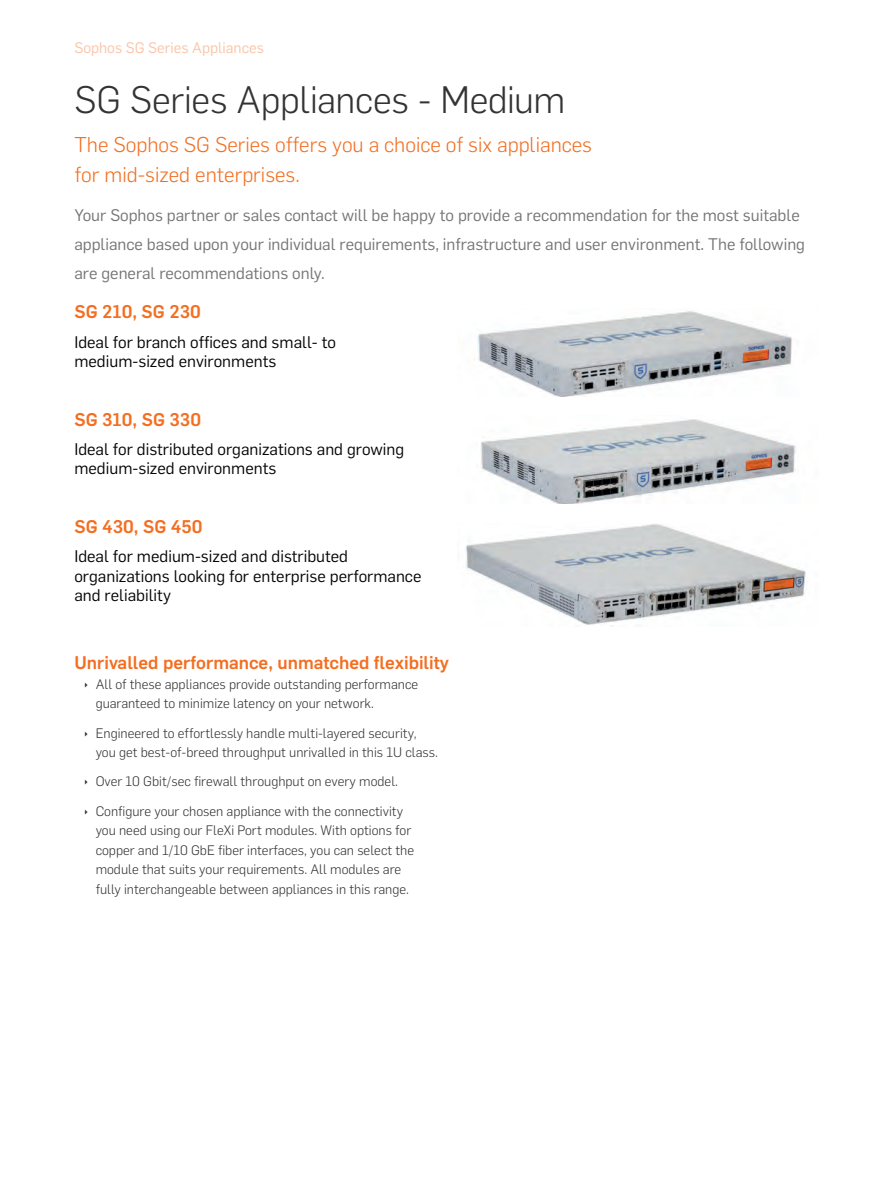
<style>
.page{position:relative;width:893px;height:1191px;background:#fff}
.page>*{position:absolute;margin:0;border:0;box-sizing:border-box;transform-origin:0 0}
.Title_3{font:300 37.5px "Flama";letter-spacing:-.01em;color:#323332}
.Intro_copy{font:300 21px/29.2px "Flama";color:#f36e21}
.Subheading_2{font:500 18px "Flama";color:#f36e21}
.Subheading_2-2{font:16.5px/19.5px "Flama";color:#040503}
.Subheading_2-3{font:16.5px/29.2px "Flama";color:#737473}
.t1{font:15px "Flama";color:#fbc4a7}
.t2{font:300 13.5px/19.5px "Flama";color:#323332}
</style>
<div class="page">
<img style="left:477px;top:311px;width:315px;height:85px">
<img style="left:481px;top:419px;width:315px;height:85px">
<img style="left:457px;top:524px;width:349px;height:102px">
<p class="t1" style="left:74px;top:38px;width:191px">Sophos SG Series Appliances</p>
<p class="Title_3" style="left:74px;top:75px;width:492px">SG Series Appliances - Medium</p>
<p class="Intro_copy" style="left:74px;top:129px;width:519px">The Sophos SG Series offers you a choice of six appliances for mid-sized enterprises.</p>
<p class="Subheading_2-3" style="left:74px;top:199px;width:732px">Your Sophos partner or sales contact will be happy to provide a recommendation for the most suitable appliance based upon your individual requirements, infrastructure and user environment. The following are general recommendations only.</p>
<p class="Subheading_2" style="left:74px;top:299px;width:128px">SG 210, SG 230</p>
<p class="Subheading_2-2" style="left:74px;top:331px;width:263px">Ideal for branch offices and small- to medium-sized environments</p>
<p class="Subheading_2" style="left:74px;top:406px;width:128px">SG 310, SG 330</p>
<p class="Subheading_2-2" style="left:74px;top:438px;width:331px">Ideal for distributed organizations and growing medium-sized environments</p>
<p class="Subheading_2" style="left:74px;top:513px;width:130px">SG 430, SG 450</p>
<p class="Subheading_2-2" style="left:74px;top:545px;width:349px">Ideal for medium-sized and distributed organizations looking for enterprise performance and reliability</p>
<p class="Subheading_2" style="left:74px;top:650px;width:376px">Unrivalled performance, unmatched flexibility</p>
<p class="t2" style="left:96px;top:673px;width:324px">All of these appliances provide outstanding performance guaranteed to minimize latency on your network.</p>
<p class="t2" style="left:96px;top:722px;width:344px">Engineered to effortlessly handle multi-layered security, you get best-of-breed throughput unrivalled in this 1U class.</p>
<p class="t2" style="left:96px;top:771px;width:304px">Over 10 Gbit/sec firewall throughput on every model.</p>
<p class="t2" style="left:96px;top:800px;width:320px">Configure your chosen appliance with the connectivity you need using our FleXi Port modules. With options for copper and 1/10 GbE fiber interfaces, you can select the module that suits your requirements. All modules are fully interchangeable between appliances in this range.</p>
</div>
